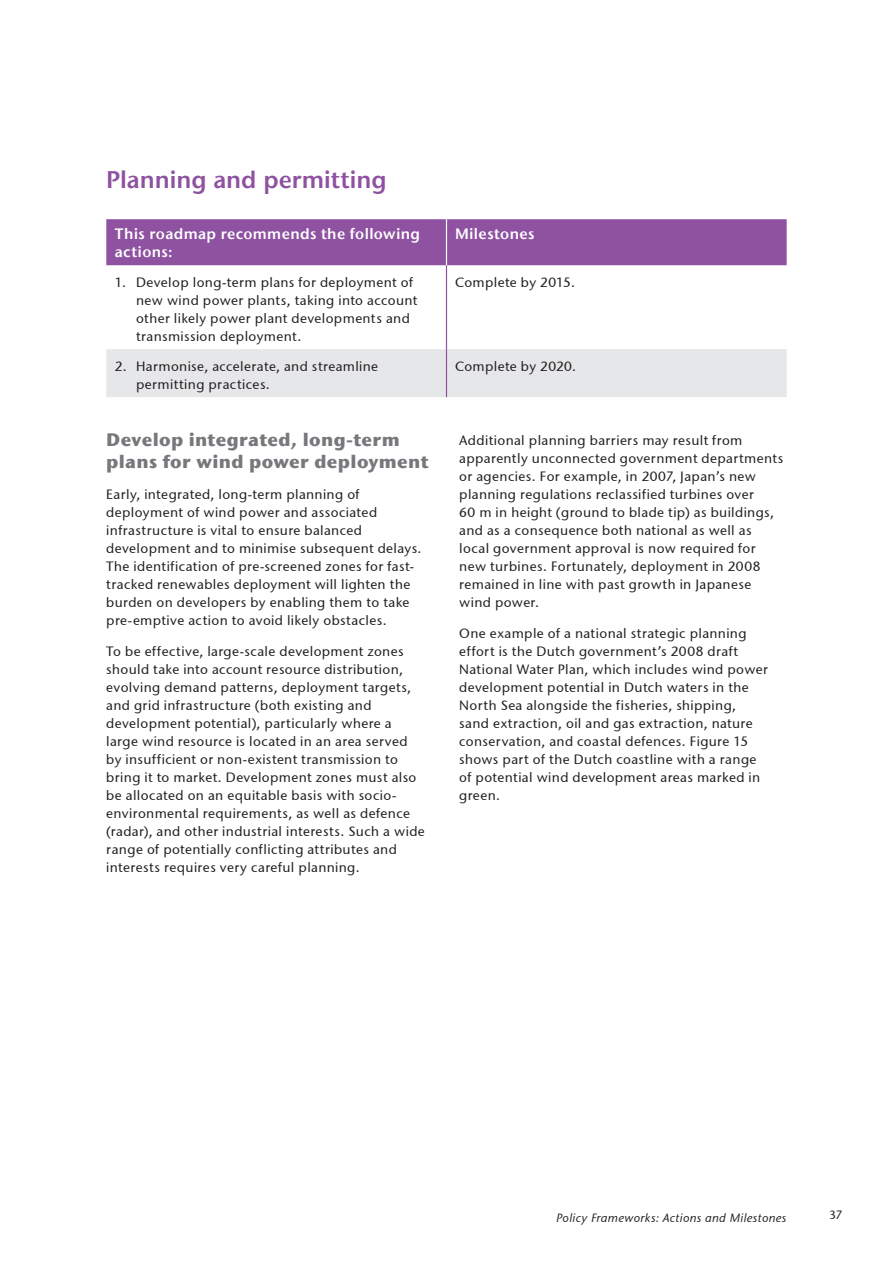
<style>
.page{position:relative;width:893px;height:1263px;background:#fff}
.page>*{position:absolute;margin:0;border:0;box-sizing:border-box;transform-origin:0 0}
.t1{font:24px "Stone Sans ITC Semi";letter-spacing:-.01em;color:#8e52a1}
.t2{font:700 18px/22.5px "Stone Sans ITC";letter-spacing:.015em;color:#76787b}
.t3{font:15px/18px "Stone Sans ITC Semi";letter-spacing:.025em;color:#fff}
.t4{font:13.5px/18px "Stone Sans ITCTT Medium";letter-spacing:.03em;color:#231f20}
.t5{font:italic 12px "Stone Sans ITCTT Medium";letter-spacing:.02em;color:#231f20}
.t6{font:12px "Stone Sans ITCTT Medium";color:#231f20}
</style>
<div class="page">
<div style="left:106px;top:219px;width:681px;height:46px;background:#8e52a1"></div>
<div style="left:106px;top:349px;width:681px;height:48px;background:#e6e7e9"></div>
<hr style="left:446px;top:265px;width:1px;height:84px;background:#8e52a1">
<hr style="left:446px;top:349px;width:1px;height:48px;background:#8e52a1">
<hr style="left:446px;top:219px;width:1px;height:46px;background:#fff">
<h1 class="t1" style="left:106px;top:164px;width:282px">Planning and permitting</h1>
<p class="t3" style="left:115px;top:224px;width:307px">This roadmap recommends the following actions:</p>
<p class="t3" style="left:455px;top:224px;width:81px">Milestones</p>
<p class="t4" style="left:136px;top:273px;width:283px;text-indent:-21px">1. Develop long-term plans for deployment of new wind power plants, taking into account other likely power plant developments and transmission deployment.</p>
<p class="t4" style="left:455px;top:273px;width:121px">Complete by 2015.</p>
<p class="t4" style="left:136px;top:357px;width:244px;text-indent:-21px">2. Harmonise, accelerate, and streamline permitting practices.</p>
<p class="t4" style="left:455px;top:357px;width:123px">Complete by 2020.</p>
<h2 class="t2" style="left:106px;top:428px;width:324px">Develop integrated, long-term plans for wind power deployment</h2>
<p class="t4" style="left:106px;top:485px;width:317px">Early, integrated, long-term planning of deployment of wind power and associated infrastructure is vital to ensure balanced development and to minimise subsequent delays.<br>The identification of pre-screened zones for fast&shy;tracked renewables deployment will lighten the burden on developers by enabling them to take pre-emptive action to avoid likely obstacles.</p>
<p class="t4" style="left:106px;top:642px;width:320px">To be effective, large-scale development zones should take into account resource distribution, evolving demand patterns, deployment targets, and grid infrastructure (both existing and development potential), particularly where a large wind resource is located in an area served by insufficient or non-existent transmission to bring it to market. Development zones must also be allocated on an equitable basis with socio&shy;environmental requirements, as well as defence (radar), and other industrial interests. Such a wide range of potentially conflicting attributes and interests requires very careful planning.</p>
<p class="t4" style="left:459px;top:431px;width:326px">Additional planning barriers may result from apparently unconnected government departments or agencies. For example, in 2007, Japan’s new planning regulations reclassified turbines over<br>60 m in height (ground to blade tip) as buildings, and as a consequence both national as well as local government approval is now required for new turbines. Fortunately, deployment in 2008 remained in line with past growth in Japanese wind power.</p>
<p class="t4" style="left:459px;top:624px;width:310px">One example of a national strategic planning effort is the Dutch government’s 2008 draft National Water Plan, which includes wind power development potential in Dutch waters in the North Sea alongside the fisheries, shipping, sand extraction, oil and gas extraction, nature conservation, and coastal defences. Figure 15 shows part of the Dutch coastline with a range of potential wind development areas marked in green.</p>
<p class="t5" style="left:556px;top:1210px;width:232px">Policy Frameworks: Actions and Milestones</p>
<p class="t6" style="left:829px;top:1208px;width:15px">37</p>
</div>
